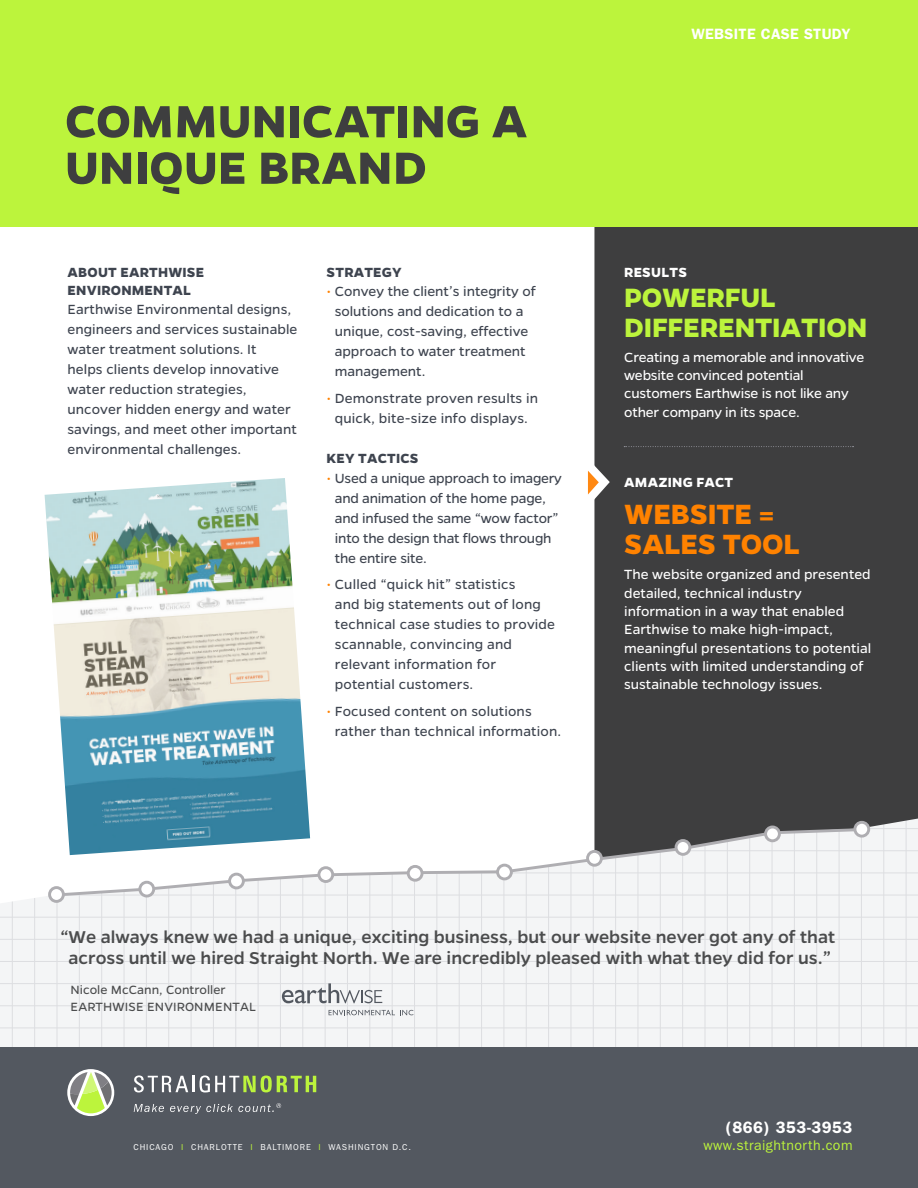
<style>
.page{position:relative;width:918px;height:1188px;background:#fff}
.page>*{position:absolute;margin:0;border:0;box-sizing:border-box;transform-origin:0 0}
.t1{font:700 51px/46.5px "Gentona";letter-spacing:.005em;color:#3e3e3f}
.t2{font:700 31.5px/30px "Gentona";letter-spacing:-.005em;color:#ff8200}
.t3{font:700 30px/30px "Gentona";letter-spacing:-.005em;color:#bcf43c}
.t4{font:500 19.35px/21px "Gentona";color:#4b4c4d;text-align:center}
.t5{font:600 16.5px "ITC Franklin Gothic Std";letter-spacing:.03em;color:#fff}
.t6{font:15px/20px "Gentona";letter-spacing:.005em;color:#3e444f}
.t7{font:15px/18.3px "Gentona";color:#fff}
.t8{font:700 15px/18px "Gentona";letter-spacing:.015em;color:#3e444f}
.t9{font:700 15px "Gentona";letter-spacing:.015em;color:#fff}
.Body{font:600 15px "ITC Franklin Gothic Std";letter-spacing:.02em;color:#fff}
.t10{font:14.1px "ITC Franklin Gothic Std";letter-spacing:.03em;color:#bcf43c}
.t11{font:13.5px/16.5px "Gentona";letter-spacing:.01em;color:#4b4c4d}
.t12{font:8.7px "ITC Franklin Gothic Std";letter-spacing:.1em;color:#fff}
.s1{color:#ff8200}
.s2{color:#bcf43c}
</style>
<div class="page">
<div style="left:0;top:806px;width:918px;height:243px;background:#f4f5f6"></div>
<hr style="left:12px;top:809px;width:1px;height:242px;background:#dddee1">
<hr style="left:34px;top:809px;width:1px;height:242px;background:#dddee1">
<hr style="left:57px;top:809px;width:1px;height:242px;background:#dddee1">
<hr style="left:79px;top:809px;width:1px;height:242px;background:#dddee1">
<hr style="left:101px;top:809px;width:1px;height:242px;background:#dddee1">
<hr style="left:124px;top:809px;width:1px;height:242px;background:#dddee1">
<hr style="left:146px;top:809px;width:1px;height:242px;background:#dddee1">
<hr style="left:168px;top:809px;width:1px;height:242px;background:#dddee1">
<hr style="left:191px;top:809px;width:1px;height:242px;background:#dddee1">
<hr style="left:213px;top:809px;width:1px;height:242px;background:#dddee1">
<hr style="left:235px;top:809px;width:1px;height:242px;background:#dddee1">
<hr style="left:258px;top:809px;width:1px;height:242px;background:#dddee1">
<hr style="left:280px;top:809px;width:1px;height:242px;background:#dddee1">
<hr style="left:302px;top:809px;width:1px;height:242px;background:#dddee1">
<hr style="left:325px;top:809px;width:1px;height:242px;background:#dddee1">
<hr style="left:347px;top:809px;width:1px;height:242px;background:#dddee1">
<hr style="left:369px;top:809px;width:1px;height:242px;background:#dddee1">
<hr style="left:392px;top:809px;width:1px;height:242px;background:#dddee1">
<hr style="left:414px;top:809px;width:1px;height:242px;background:#dddee1">
<hr style="left:437px;top:809px;width:1px;height:242px;background:#dddee1">
<hr style="left:459px;top:809px;width:1px;height:242px;background:#dddee1">
<hr style="left:481px;top:809px;width:1px;height:242px;background:#dddee1">
<hr style="left:504px;top:809px;width:1px;height:242px;background:#dddee1">
<hr style="left:526px;top:809px;width:1px;height:242px;background:#dddee1">
<hr style="left:548px;top:809px;width:1px;height:242px;background:#dddee1">
<hr style="left:571px;top:809px;width:1px;height:242px;background:#dddee1">
<hr style="left:593px;top:809px;width:1px;height:242px;background:#dddee1">
<hr style="left:615px;top:809px;width:1px;height:242px;background:#dddee1">
<hr style="left:638px;top:809px;width:1px;height:242px;background:#dddee1">
<hr style="left:660px;top:809px;width:1px;height:242px;background:#dddee1">
<hr style="left:682px;top:809px;width:1px;height:242px;background:#dddee1">
<hr style="left:705px;top:809px;width:1px;height:242px;background:#dddee1">
<hr style="left:727px;top:809px;width:1px;height:242px;background:#dddee1">
<hr style="left:749px;top:809px;width:1px;height:242px;background:#dddee1">
<hr style="left:772px;top:809px;width:1px;height:242px;background:#dddee1">
<hr style="left:794px;top:809px;width:1px;height:242px;background:#dddee1">
<hr style="left:816px;top:809px;width:1px;height:242px;background:#dddee1">
<hr style="left:839px;top:809px;width:1px;height:242px;background:#dddee1">
<hr style="left:861px;top:809px;width:1px;height:242px;background:#dddee1">
<hr style="left:883px;top:809px;width:1px;height:242px;background:#dddee1">
<hr style="left:906px;top:809px;width:1px;height:242px;background:#dddee1">
<hr style="left:0;top:917px;width:918px;height:1px;background:#dddee1">
<hr style="left:0;top:939px;width:918px;height:1px;background:#dddee1">
<hr style="left:0;top:961px;width:918px;height:1px;background:#dddee1">
<hr style="left:0;top:983px;width:918px;height:1px;background:#dddee1">
<hr style="left:0;top:1005px;width:918px;height:1px;background:#dddee1">
<hr style="left:0;top:1028px;width:918px;height:1px;background:#dddee1">
<svg style="left:0;top:471px;width:918px;height:437px"></svg>
<div style="left:594px;top:227px;width:324px;height:632px;background:#3e3e3f"></div>
<svg style="left:53px;top:827px;width:812px;height:71px"></svg>
<div style="left:140px;top:882px;width:14px;height:14px;background:#fff;border-radius:50%"></div>
<div style="left:138px;top:881px;width:17px;height:16px;border:3px solid #afaeb2;border-radius:50%"></div>
<div style="left:230px;top:874px;width:13px;height:14px;background:#fff;border-radius:50%"></div>
<div style="left:228px;top:873px;width:17px;height:16px;border:3px solid #afaeb2;border-radius:50%"></div>
<div style="left:319px;top:868px;width:14px;height:14px;background:#fff;border-radius:50%"></div>
<div style="left:317px;top:866px;width:17px;height:17px;border:3px solid #afaeb2;border-radius:50%"></div>
<div style="left:408px;top:866px;width:14px;height:14px;background:#fff;border-radius:50%"></div>
<div style="left:407px;top:865px;width:17px;height:17px;border:3px solid #afaeb2;border-radius:50%"></div>
<div style="left:498px;top:865px;width:13px;height:14px;background:#fff;border-radius:50%"></div>
<div style="left:496px;top:864px;width:17px;height:16px;border:3px solid #afaeb2;border-radius:50%"></div>
<div style="left:588px;top:851px;width:13px;height:14px;background:#fff;border-radius:50%"></div>
<div style="left:586px;top:850px;width:17px;height:17px;border:3px solid #afaeb2;border-radius:50%"></div>
<div style="left:766px;top:827px;width:13px;height:14px;background:#fff;border-radius:50%"></div>
<div style="left:764px;top:826px;width:17px;height:16px;border:3px solid #afaeb2;border-radius:50%"></div>
<div style="left:676px;top:841px;width:14px;height:13px;background:#fff;border-radius:50%"></div>
<div style="left:675px;top:839px;width:16px;height:17px;border:3px solid #afaeb2;border-radius:50%"></div>
<div style="left:855px;top:822px;width:14px;height:14px;background:#fff;border-radius:50%"></div>
<div style="left:853px;top:821px;width:17px;height:17px;border:3px solid #afaeb2;border-radius:50%"></div>
<div style="left:50px;top:888px;width:13px;height:13px;background:#fff;border-radius:50%"></div>
<div style="left:48px;top:886px;width:17px;height:17px;border:3px solid #afaeb2;border-radius:50%"></div>
<div style="left:0;top:1048px;width:918px;height:140px;background:#535860"></div>
<svg style="left:67px;top:1069px;width:47px;height:47px"></svg>
<svg style="left:70px;top:1072px;width:42px;height:41px;background:#b2c48b"></svg>
<svg style="left:134px;top:1075px;width:54px;height:17px"></svg>
<hr style="left:192px;top:1076px;width:3px;height:16px;background:#fff">
<svg style="left:200px;top:1076px;width:116px;height:16px"></svg>
<svg style="left:134px;top:1104px;width:30px;height:8px"></svg>
<svg style="left:170px;top:1103px;width:111px;height:11px"></svg>
<div style="left:0;top:0;width:918px;height:227px;background:#bcf43c"></div>
<img style="left:45px;top:478px;width:265px;height:377px">
<svg style="left:329px;top:1010px;width:84px;height:5px"></svg>
<svg style="left:282px;top:983px;width:100px;height:20px"></svg>
<svg style="left:588px;top:459px;width:22px;height:47px"></svg>
<svg style="left:624px;top:446px;width:230px;height:1px"></svg>
<p class="t1" style="left:65px;top:97px;width:464px">COMMUNICATING A<br>UNIQUE BRAND</p>
<p class="t8" style="left:68px;top:263px;width:138px">ABOUT EARTHWISE<br>ENVIRONMENTAL</p>
<p class="t6" style="left:68px;top:300px;width:231px">Earthwise Environmental designs, engineers and services sustainable water treatment solutions. It<br>helps clients develop innovative water reduction strategies, uncover hidden energy and water savings, and meet other important environmental challenges.</p>
<p class="t8" style="left:327px;top:263px;width:77px">STRATEGY</p>
<p class="t6" style="left:335px;top:282px;width:203px;text-indent:-8px"><span class="s1">•</span> Convey the client’s integrity of solutions and dedication to a unique, cost-saving, effective approach to water treatment management.</p>
<p class="t6" style="left:326px;top:388px;width:213px;text-align:center"><span class="s1">•</span> Demonstrate proven results in quick, bite-size info displays.</p>
<p class="t8" style="left:327px;top:449px;width:94px">KEY TACTICS</p>
<p class="t6" style="left:335px;top:468px;width:229px;text-indent:-8px"><span class="s1">•</span> Used a unique approach to imagery and animation of the home page, and infused the same “wow factor” into the design that flows through the entire site.</p>
<p class="t6" style="left:335px;top:575px;width:222px;text-indent:-8px"><span class="s1">•</span> Culled “quick hit” statistics<br>and big statements out of long technical case studies to provide scannable, convincing and relevant information for potential customers.</p>
<p class="t6" style="left:335px;top:701px;width:228px;text-indent:-8px"><span class="s1">•</span> Focused content on solutions rather than technical information.</p>
<p class="Body" style="left:692px;top:25px;width:160px">WEBSITE CASE STUDY</p>
<p class="t9" style="left:624px;top:263px;width:64px">RESULTS</p>
<p class="t3" style="left:624px;top:282px;width:245px">POWERFUL<br>DIFFERENTIATION</p>
<p class="t7" style="left:624px;top:348px;width:242px">Creating a memorable and innovative website convinced potential customers Earthwise is not like any other company in its space.</p>
<p class="t9" style="left:624px;top:474px;width:110px">AMAZING FACT</p>
<p class="t2" style="left:624px;top:499px;width:177px">WEBSITE =<br>SALES TOOL</p>
<p class="t7" style="left:624px;top:565px;width:249px">The website organized and presented detailed, technical industry information in a way that enabled Earthwise to make high-impact, meaningful presentations to potential clients with limited understanding of sustainable technology issues.</p>
<p class="t4" style="left:60px;top:926px;width:777px">“We always knew we had a unique, exciting business, but our website never got any of that across until we hired Straight North. We are incredibly pleased with what they did for us.”</p>
<p class="t11" style="left:70px;top:982px;width:187px">Nicole McCann, Controller<br>EARTHWISE ENVIRONMENTAL</p>
<p class="t5" style="left:726px;top:1118px;width:128px">(866) 353-3953</p>
<p class="t12" style="left:134px;top:1142px;width:279px">CHICAGO <span class="s2">I</span> CHARLOTTE <span class="s2">I</span> BALTIMORE <span class="s2">I</span> WASHINGTON D.C.</p>
<p class="t10" style="left:704px;top:1137px;width:151px">www.straightnorth.com</p>
</div>
